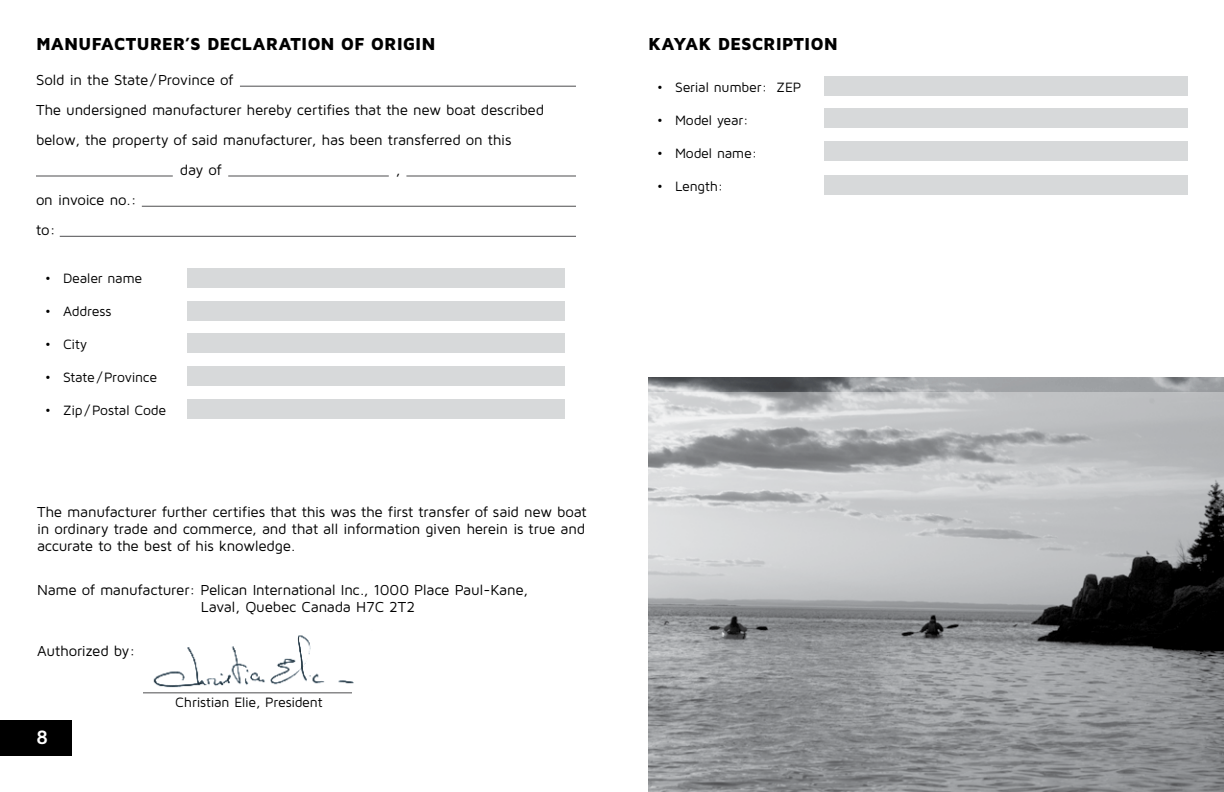
<style>
.page{position:relative;width:1224px;height:792px;background:#fff}
.page>*{position:absolute;margin:0;border:0;box-sizing:border-box;transform-origin:0 0}
.t1{font:700 20px "Maven Pro";color:#fff}
.t2{font:900 18px "Maven Pro";letter-spacing:-.005em;color:#000}
.t3{font:15px/17px "Maven Pro";letter-spacing:-.015em;color:#000}
.t4{font:14px "Maven Pro";letter-spacing:-.015em;color:#000}
</style>
<div class="page">
<img style="left:648px;top:392px;width:576px;height:400px">
<svg style="left:648px;top:377px;width:576px;height:15px;background:#8d8f92"></svg>
<div style="left:187px;top:268px;width:377px;height:19px;background:#d7d9da"></div>
<div style="left:825px;top:76px;width:363px;height:20px;background:#d7d9da"></div>
<div style="left:187px;top:301px;width:377px;height:19px;background:#d7d9da"></div>
<div style="left:825px;top:109px;width:363px;height:19px;background:#d7d9da"></div>
<div style="left:187px;top:333px;width:377px;height:20px;background:#d7d9da"></div>
<div style="left:825px;top:142px;width:363px;height:19px;background:#d7d9da"></div>
<div style="left:187px;top:366px;width:377px;height:20px;background:#d7d9da"></div>
<div style="left:825px;top:175px;width:363px;height:19px;background:#d7d9da"></div>
<div style="left:187px;top:400px;width:377px;height:19px;background:#d7d9da"></div>
<img style="left:153px;top:635px;width:201px;height:53px">
<hr style="left:143px;top:692px;width:209px;height:1px;background:#4d4d4f">
<hr style="left:240px;top:86px;width:336px;height:1px;background:#4d4d4f">
<hr style="left:36px;top:176px;width:137px;height:1px;background:#4d4d4f">
<hr style="left:228px;top:176px;width:161px;height:1px;background:#4d4d4f">
<hr style="left:406px;top:176px;width:170px;height:1px;background:#4d4d4f">
<hr style="left:60px;top:236px;width:516px;height:1px;background:#4d4d4f">
<hr style="left:142px;top:206px;width:434px;height:1px;background:#4d4d4f">
<div style="left:0;top:720px;width:71px;height:36px;background:#000"></div>
<p class="t2" style="left:36px;top:33px;width:401px">MANUFACTURER’S DECLARATION OF ORIGIN</p>
<p class="t3" style="left:36px;top:71px;width:199px">Sold in the State/Province of</p>
<p class="t3" style="left:36px;top:101px;width:510px">The undersigned manufacturer hereby certifies that the new boat described</p>
<p class="t3" style="left:36px;top:131px;width:477px">below, the property of said manufacturer, has been transferred on this</p>
<p class="t3" style="left:180px;top:161px;width:43px">day of</p>
<p class="t3" style="left:396px;top:161px;width:6px">,</p>
<p class="t3" style="left:36px;top:185px;width:102px;line-height:30px">on invoice no.: to:</p>
<p class="t4" style="left:45px;top:270px;width:99px">• Dealer name</p>
<p class="t4" style="left:45px;top:303px;width:68px">• Address</p>
<p class="t4" style="left:45px;top:336px;width:44px">• City</p>
<p class="t4" style="left:45px;top:369px;width:114px">• State/Province</p>
<p class="t4" style="left:45px;top:402px;width:123px">• Zip/Postal Code</p>
<p class="t3" style="left:37px;top:503px;width:551px;text-align:justify">The manufacturer further certifies that this was the first transfer of said new boat in ordinary trade and commerce, and that all information given herein is true and accurate to the best of his knowledge.</p>
<p class="t3" style="left:201px;top:581px;width:329px;text-indent:-164px">Name of manufacturer: Pelican International Inc., 1000 Place Paul-Kane,<br>Laval, Quebec Canada H7C 2T2</p>
<p class="t3" style="left:37px;top:642px;width:100px">Authorized by:</p>
<p class="t4" style="left:175px;top:694px;width:149px">Christian Elie, President</p>
<h1 class="t1" style="left:36px;top:725px;width:14px">8</h1>
<p class="t2" style="left:648px;top:33px;width:191px">KAYAK DESCRIPTION</p>
<p class="t4" style="left:657px;top:79px;width:146px">• Serial number: ZEP</p>
<p class="t4" style="left:657px;top:112px;width:93px">• Model year:</p>
<p class="t4" style="left:657px;top:145px;width:102px">• Model name:</p>
<p class="t4" style="left:657px;top:178px;width:68px">• Length:</p>
</div>
